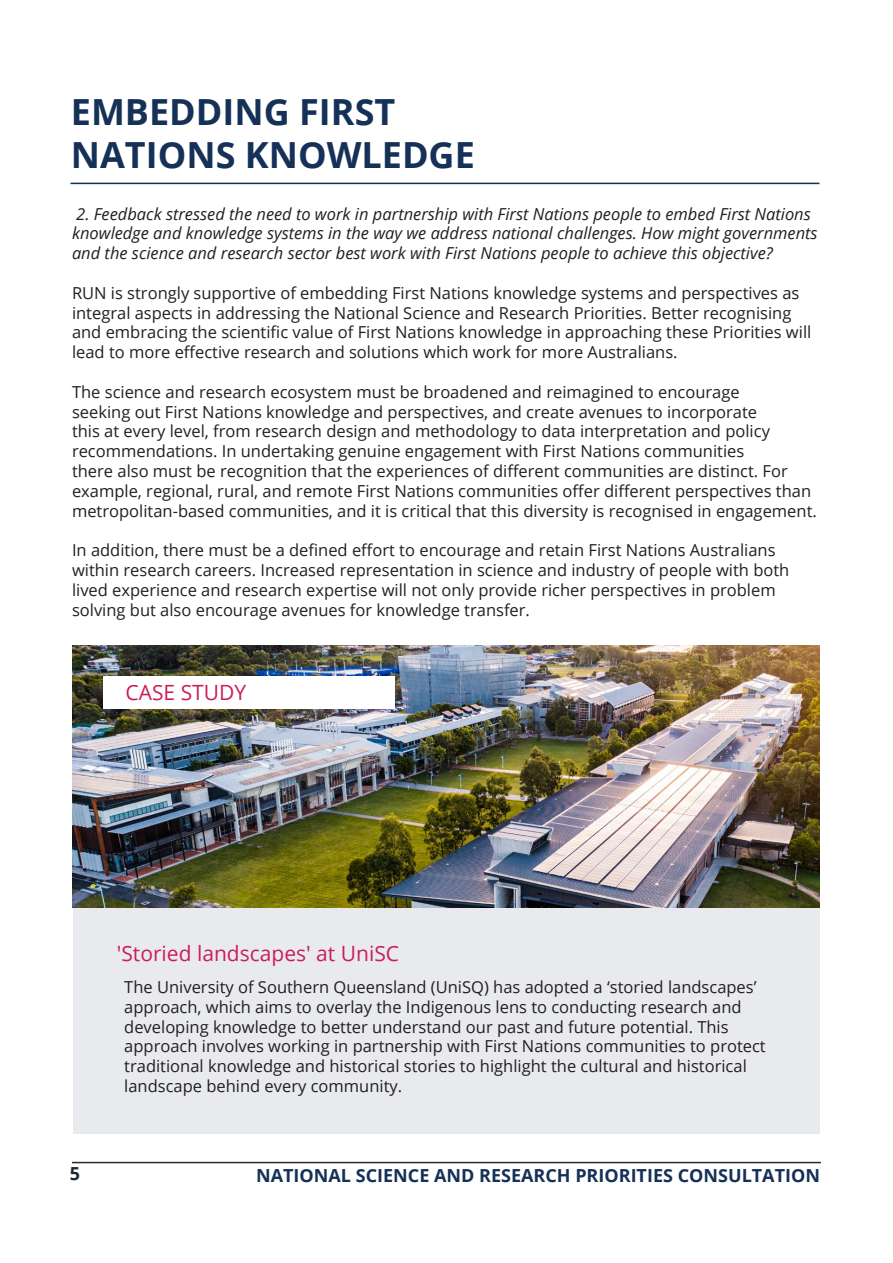
<style>
.page{position:relative;width:893px;height:1263px;background:#fff}
.page>*{position:absolute;margin:0;border:0;box-sizing:border-box;transform-origin:0 0}
.t1{font:700 36px/43.2px "Open Sans";color:#153157}
.t2{font:21px "Open Sans";color:#ca1e56}
.t3{font:700 18px "Open Sans";color:#153157}
.t4{font:700 18px "Open Sans";color:#1e2735}
.t5{font:16.5px/19.8px "Open Sans";color:#221f20}
.t6{font:16.5px/19.8px "Open Sans";color:#211f20}
.t7{font:italic 16.5px/19.8px "Open Sans";color:#221f20}
</style>
<div class="page">
<hr style="left:72px;top:1162px;width:749px;height:1px;background:#212c37">
<div style="left:73px;top:715px;width:746px;height:418px;background:#e8eaee"></div>
<img style="left:73px;top:645px;width:746px;height:263px">
<div style="left:103px;top:676px;width:292px;height:32px;background:#fff"></div>
<hr style="left:70px;top:183px;width:749px;height:1px;background:#153157">
<h1 class="t1" style="left:71px;top:89px;width:405px">EMBEDDING FIRST<br>NATIONS KNOWLEDGE</h1>
<p class="t7" style="left:72px;top:203px;width:747px">2. Feedback stressed the need to work in partnership with First Nations people to embed First Nations knowledge and knowledge systems in the way we address national challenges. How might governments and the science and research sector best work with First Nations people to achieve this objective?</p>
<p class="t5" style="left:72px;top:283px;width:741px">RUN is strongly supportive of embedding First Nations knowledge systems and perspectives as integral aspects in addressing the National Science and Research Priorities. Better recognising and embracing the scientific value of First Nations knowledge in approaching these Priorities will lead to more effective research and solutions which work for more Australians.</p>
<p class="t5" style="left:72px;top:382px;width:746px">The science and research ecosystem must be broadened and reimagined to encourage<br>seeking out First Nations knowledge and perspectives, and create avenues to incorporate<br>this at every level, from research design and methodology to data interpretation and policy recommendations. In undertaking genuine engagement with First Nations communities<br>there also must be recognition that the experiences of different communities are distinct. For example, regional, rural, and remote First Nations communities offer different perspectives than metropolitan-based communities, and it is critical that this diversity is recognised in engagement.</p>
<p class="t5" style="left:72px;top:540px;width:719px">In addition, there must be a defined effort to encourage and retain First Nations Australians within research careers. Increased representation in science and industry of people with both lived experience and research expertise will not only provide richer perspectives in problem solving but also encourage avenues for knowledge transfer.</p>
<p class="t2" style="left:126px;top:677px;width:122px">CASE STUDY</p>
<p class="t2" style="left:117px;top:939px;width:284px">'Storied landscapes' at UniSC</p>
<p class="t6" style="left:124px;top:977px;width:643px">The University of Southern Queensland (UniSQ) has adopted a ‘storied landscapes’ approach, which aims to overlay the Indigenous lens to conducting research and developing knowledge to better understand our past and future potential. This approach involves working in partnership with First Nations communities to protect traditional knowledge and historical stories to highlight the cultural and historical landscape behind every community.</p>
<p class="t4" style="left:70px;top:1161px;width:12px">5</p>
<p class="t3" style="left:256px;top:1162px;width:565px">NATIONAL SCIENCE AND RESEARCH PRIORITIES CONSULTATION</p>
</div>
